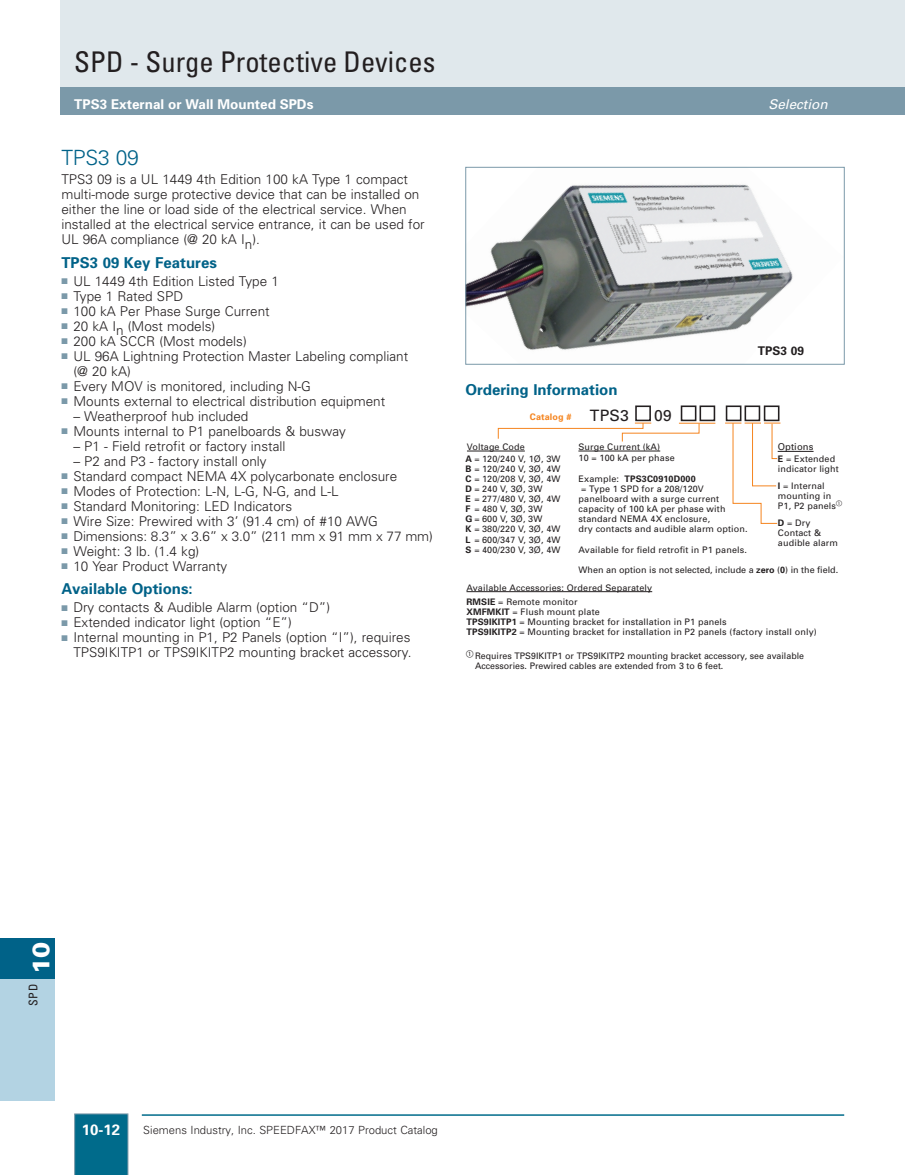
<style>
.page{position:relative;width:905px;height:1175px;background:#fff}
.page>*{position:absolute;margin:0;border:0;box-sizing:border-box;transform-origin:0 0}
.t1{font:condensed 28.5px "Univers";color:#231f20}
.t2{font:900 24px "Univers";color:#fff}
.t3{font:300 21px "Univers";letter-spacing:-.01em;color:#006288}
.t4{font:15.75px "Univers";color:#231f20}
.t5{font:700 15px "Univers";color:#006288}
.t6{font:700 15px "Univers";color:#fff}
.t7{font:300 13.5px/15px "Univers";color:#231f20}
.t8{font:700 13.5px "Univers";color:#fff}
.t9{font:italic 13.5px "Univers";color:#fff}
.t10{font:700 12px "Univers";color:#231f20}
.t11{font:condensed 12px "Univers";color:#231f20}
.t12{font:300 11.25px "Univers";color:#231f20}
.t13{font:9.45px "Univers";letter-spacing:.015em;color:#231f20}
.t14{font:9px/10.2px "Univers";letter-spacing:.015em;color:#231f20}
.t15{font:700 9px "Univers";letter-spacing:.015em;color:#f58520}
.s1{color:#7b99a9}
.s2{font-weight:400;font-size:15.75px;color:#231f20}
.s3{font-weight:700}
</style>
<div class="page">
<div style="left:61px;top:0;width:843px;height:115px;background:#e0e8ec"></div>
<div style="left:61px;top:88px;width:843px;height:27px;background:#7b99a9"></div>
<svg style="left:74px;top:1113px;width:54px;height:61px;background:#076e8d"></svg>
<hr style="left:142px;top:1114px;width:702px;height:1px;background:#006b8b">
<div style="left:0;top:977px;width:54px;height:123px;background:#b3d3e3"></div>
<div style="left:0;top:938px;width:54px;height:40px;background:#006288"></div>
<img style="left:467px;top:184px;width:326px;height:166px">
<div style="left:465px;top:167px;width:379px;height:197px;border:1px solid #7b99a9"></div>
<div style="left:756px;top:344px;width:52px;height:18px;background:#fff"></div>
<hr style="left:777px;top:451px;width:36px;height:1px;background:#231f20">
<svg style="left:497px;top:422px;width:203px;height:20px"></svg>
<div style="left:725px;top:405px;width:16px;height:16px;border:2px solid #231f20"></div>
<hr style="left:467px;top:451px;width:58px;height:1px;background:#231f20">
<hr style="left:578px;top:451px;width:82px;height:1px;background:#231f20">
<hr style="left:466px;top:591px;width:186px;height:1px;background:#231f20">
<hr style="left:679px;top:423px;width:36px;height:1px;background:#f58520">
<div style="left:635px;top:405px;width:16px;height:16px;border:2px solid #231f20"></div>
<div style="left:680px;top:405px;width:16px;height:16px;border:2px solid #231f20"></div>
<div style="left:699px;top:405px;width:16px;height:16px;border:2px solid #231f20"></div>
<div style="left:744px;top:405px;width:16px;height:16px;border:2px solid #231f20"></div>
<div style="left:763px;top:405px;width:16px;height:16px;border:2px solid #231f20"></div>
<svg style="left:725px;top:422px;width:55px;height:102px"></svg>
<h1 class="t1" style="left:74px;top:44px;width:362px">SPD - Surge Protective Devices</h1>
<p class="t8" style="left:74px;top:95px;width:241px">TPS3 External or Wall Mounted SPDs</p>
<p class="t9" style="left:768px;top:96px;width:61px">Selection</p>
<h3 class="t3" style="left:61px;top:144px;width:79px">TPS3 09</h3>
<p class="t7" style="left:61px;top:172px;width:365px">TPS3 09 is a UL 1449 4th Edition 100 kA Type 1 compact multi-mode surge protective device that can be installed on either the line or load side of the electrical service. When installed at the electrical service entrance, it can be used for UL 96A compliance (@ 20 kA In).</p>
<p class="t5" style="left:61px;top:253px;width:157px">TPS3 09 Key Features</p>
<p class="t7" style="left:61px;top:273px;width:219px"><span class="s1">■</span> UL 1449 4th Edition Listed Type 1</p>
<p class="t7" style="left:61px;top:288px;width:123px"><span class="s1">■</span> Type 1 Rated SPD</p>
<p class="t7" style="left:61px;top:303px;width:210px"><span class="s1">■</span> 100 kA Per Phase Surge Current</p>
<p class="t7" style="left:61px;top:318px;width:155px"><span class="s1">■</span> 20 kA In (Most models)</p>
<p class="t7" style="left:61px;top:333px;width:187px"><span class="s1">■</span> 200 kA SCCR (Most models)</p>
<p class="t7" style="left:73px;top:348px;width:336px;text-indent:-12px"><span class="s1">■</span> UL 96A Lightning Protection Master Labeling compliant (@ 20 kA)</p>
<p class="t7" style="left:61px;top:378px;width:251px"><span class="s1">■</span> Every MOV is monitored, including N-G</p>
<p class="t7" style="left:61px;top:393px;width:325px"><span class="s1">■</span> Mounts external to electrical distribution equipment</p>
<p class="t7" style="left:73px;top:408px;width:176px">– Weatherproof hub included</p>
<p class="t7" style="left:61px;top:423px;width:286px"><span class="s1">■</span> Mounts internal to P1 panelboards &amp; busway</p>
<p class="t7" style="left:73px;top:438px;width:213px">– P1 - Field retrofit or factory install</p>
<p class="t7" style="left:73px;top:453px;width:195px">– P2 and P3 - factory install only</p>
<p class="t7" style="left:61px;top:468px;width:337px"><span class="s1">■</span> Standard compact NEMA 4X polycarbonate enclosure</p>
<p class="t7" style="left:61px;top:483px;width:279px"><span class="s1">■</span> Modes of Protection: L-N, L-G, N-G, and L-L</p>
<p class="t7" style="left:61px;top:498px;width:232px"><span class="s1">■</span> Standard Monitoring: LED Indicators</p>
<p class="t7" style="left:61px;top:513px;width:318px"><span class="s1">■</span> Wire Size: Prewired with 3’ (91.4 cm) of #10 AWG</p>
<p class="t7" style="left:61px;top:528px;width:373px"><span class="s1">■</span> Dimensions: 8.3” x 3.6” x 3.0” (211 mm x 91 mm x 77 mm)</p>
<p class="t7" style="left:61px;top:543px;width:139px"><span class="s1">■</span> Weight: 3 lb. (1.4 kg)</p>
<p class="t7" style="left:61px;top:558px;width:167px"><span class="s1">■</span> 10 Year Product Warranty</p>
<p class="t5" style="left:61px;top:579px;width:133px">Available Options:</p>
<p class="t7" style="left:61px;top:599px;width:270px"><span class="s1">■</span> Dry contacts &amp; Audible Alarm (option “D”)</p>
<p class="t7" style="left:61px;top:614px;width:232px"><span class="s1">■</span> Extended indicator light (option “E”)</p>
<p class="t7" style="left:61px;top:629px;width:352px;text-align:right"><span class="s1">■</span> Internal mounting in P1, P2 Panels (option “I”), requires<br>TPS9IKITP1 or TPS9IKITP2 mounting bracket accessory.</p>
<p class="t5" style="left:465px;top:380px;width:154px">Ordering Information</p>
<p class="t15" style="left:530px;top:411px;width:101px">Catalog # <span class="s2">TPS3</span></p>
<p class="t4" style="left:654px;top:405px;width:19px">09</p>
<p class="t10" style="left:758px;top:343px;width:48px">TPS3 09</p>
<p class="t14" style="left:467px;top:442px;width:59px">Voltage Code</p>
<p class="t14" style="left:578px;top:442px;width:83px">Surge Current (kA)</p>
<p class="t13" style="left:777px;top:441px;width:37px">Options</p>
<p class="t14" style="left:778px;top:453px;width:62px"><span class="s3">E</span> = Extended indicator light</p>
<p class="t14" style="left:778px;top:480px;width:66px"><span class="s3">I</span> = Internal mounting in<br>P1, P2 panels<sup>a</sup></p>
<p class="t14" style="left:778px;top:517px;width:62px"><span class="s3">D</span> = Dry<br>Contact &amp; audible alarm</p>
<p class="t14" style="left:465px;top:453px;width:96px"><span class="s3">A</span> = 120/240 V, 1Ø, 3W<br><span class="s3">B</span> = 120/240 V, 3Ø, 4W<br><span class="s3">C</span> = 120/208 V, 3Ø, 4W<br><span class="s3">D</span> = 240 V, 3Ø, 3W<br><span class="s3">E</span> = 277/480 V, 3Ø, 4W<br><span class="s3">F</span> = 480 V, 3Ø, 3W<br><span class="s3">G</span> = 600 V, 3Ø, 3W<br><span class="s3">K</span> = 380/220 V, 3Ø, 4W<br><span class="s3">L</span> = 600/347 V, 3Ø, 4W<br><span class="s3">S</span> = 400/230 V, 3Ø, 4W</p>
<p class="t14" style="left:578px;top:453px;width:97px">10 = 100 kA per phase</p>
<p class="t14" style="left:578px;top:473px;width:171px">Example: <span class="s3">TPS3C0910D000<br></span>= Type 1 SPD for a 208/120V panelboard with a surge current capacity of 100 kA per phase with standard NEMA 4X enclosure,<br>dry contacts and audible alarm option.</p>
<p class="t14" style="left:578px;top:544px;width:170px">Available for field retrofit in P1 panels.</p>
<p class="t14" style="left:578px;top:564px;width:261px">When an option is not selected, include a <span class="s3">zero</span> (<span class="s3">0</span>) in the field.</p>
<p class="t14" style="left:466px;top:580px;width:187px;line-height:14px">Available Accessories: Ordered Separately<br><span class="s3">RMSIE</span> = Remote monitor</p>
<p class="t14" style="left:466px;top:606px;width:352px"><span class="s3">XMFMKIT</span> = Flush mount plate<br><span class="s3">TPS9IKITP1</span> = Mounting bracket for installation in P1 panels<br><span class="s3">TPS9IKITP2</span> = Mounting bracket for installation in P2 panels (factory install only)</p>
<p class="t14" style="left:475px;top:650px;width:330px;text-indent:-9px"><sup>a</sup> Requires TPS9IKITP1 or TPS9IKITP2 mounting bracket accessory, see available<br>Accessories. Prewired cables are extended from 3 to 6 feet.</p>
<h2 class="t2" style="left:26px;top:974px;width:34px;rotate:-90deg">10</h2>
<p class="t11" style="left:26px;top:1005px;width:23px;rotate:-90deg">SPD</p>
<p class="t6" style="left:82px;top:1119px;width:40px">10-12</p>
<p class="t12" style="left:143px;top:1123px;width:296px">Siemens Industry, Inc. SPEEDFAX™ 2017 Product Catalog</p>
</div>
